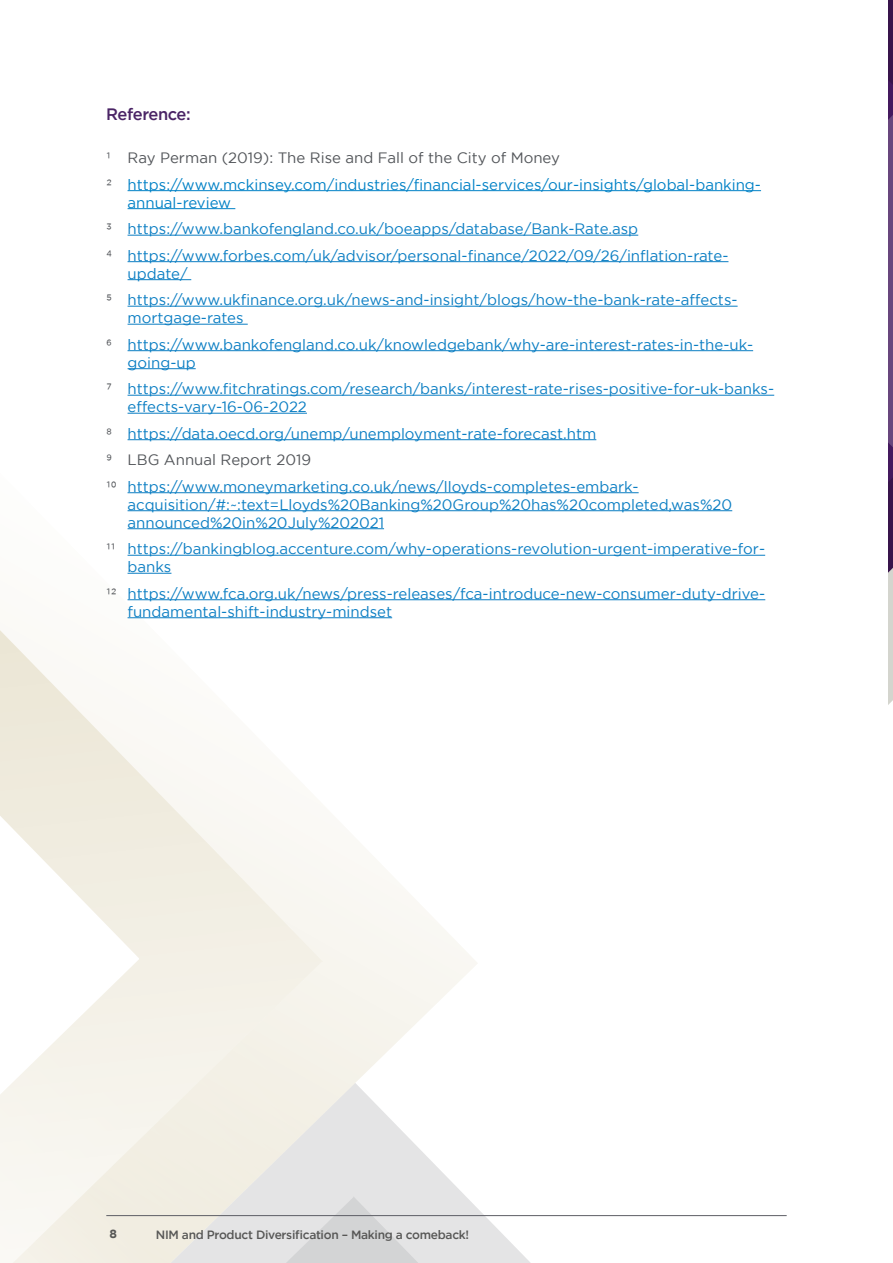
<style>
.page{position:relative;width:893px;height:1263px;background:#fff}
.page>*{position:absolute;margin:0;border:0;box-sizing:border-box;transform-origin:0 0}
.t1{font:500 16.5px "Gotham";letter-spacing:-.03em;color:#4a2465}
.t2{font:15px/26.5px "Gotham";color:#0b7ec3}
.t3{font:15px/26.5px "Gotham";color:#0081c6}
.t4{font:500 12px "Gotham";letter-spacing:-.025em;color:#575756}
.t5{font:700 12px "Gotham";color:#575756}
.s1{color:#53565a}
.s2{color:#0081c6}
</style>
<div class="page">
<svg style="left:333px;top:351px;width:156px;height:721px"></svg>
<svg style="left:333px;top:1072px;width:437px;height:145px"></svg>
<svg style="left:0;top:323px;width:333px;height:940px"></svg>
<svg style="left:19px;top:1186px;width:632px;height:77px"></svg>
<hr style="left:128px;top:190px;width:633px;height:1px;background:#0081c6">
<hr style="left:128px;top:208px;width:107px;height:1px;background:#0081c6">
<hr style="left:128px;top:235px;width:510px;height:1px;background:#0b7ec3">
<hr style="left:128px;top:261px;width:600px;height:1px;background:#0b7ec3">
<hr style="left:128px;top:279px;width:63px;height:1px;background:#0b7ec3">
<hr style="left:128px;top:306px;width:610px;height:1px;background:#0b7ec3">
<hr style="left:128px;top:324px;width:120px;height:1px;background:#0b7ec3">
<hr style="left:128px;top:350px;width:625px;height:1px;background:#0b7ec3">
<hr style="left:128px;top:368px;width:68px;height:1px;background:#0b7ec3">
<hr style="left:128px;top:395px;width:646px;height:1px;background:#0b7ec3">
<hr style="left:128px;top:413px;width:179px;height:1px;background:#0b7ec3">
<hr style="left:128px;top:439px;width:468px;height:1px;background:#0b7ec3">
<hr style="left:128px;top:492px;width:511px;height:1px;background:#0b7ec3">
<hr style="left:128px;top:510px;width:604px;height:1px;background:#0b7ec3">
<hr style="left:128px;top:528px;width:256px;height:1px;background:#0b7ec3">
<hr style="left:128px;top:555px;width:637px;height:1px;background:#0b7ec3">
<hr style="left:128px;top:573px;width:43px;height:1px;background:#0b7ec3">
<hr style="left:128px;top:599px;width:637px;height:1px;background:#0b7ec3">
<hr style="left:128px;top:617px;width:264px;height:1px;background:#0b7ec3">
<hr style="left:106px;top:1215px;width:681px;height:1px;background:#5d5e65">
<svg style="left:888px;top:0;width:5px;height:705px;background:#6d507d"></svg>
<p class="t1" style="left:106px;top:103px;width:86px">Reference:</p>
<p class="t3" style="left:106px;top:144px;width:656px"><span class="s1">1 Ray Perman (2019): The Rise and Fall of the City of Money<br>2</span> https://www.mckinsey.com/industries/financial-services/our-insights/global-banking-</p>
<p class="t2" style="left:106px;top:189px;width:624px;text-indent:21px"><span class="s2">annual-review<br></span><span class="s1">3</span> https://www.bankofengland.co.uk/boeapps/database/Bank-Rate.asp<br><span class="s1">4</span> https://www.forbes.com/uk/advisor/personal-finance/2022/09/26/inflation-rate-</p>
<p class="t2" style="left:106px;top:260px;width:633px;text-indent:21px">update/<br><span class="s1">5</span> https://www.ukfinance.org.uk/news-and-insight/blogs/how-the-bank-rate-affects-</p>
<p class="t2" style="left:106px;top:304px;width:648px;text-indent:21px">mortgage-rates<br><span class="s1">6</span> https://www.bankofengland.co.uk/knowledgebank/why-are-interest-rates-in-the-uk-</p>
<p class="t2" style="left:106px;top:349px;width:669px;text-indent:21px">going-up<br><span class="s1">7</span> https://www.fitchratings.com/research/banks/interest-rate-rises-positive-for-uk-banks-</p>
<p class="t2" style="left:106px;top:393px;width:534px;text-indent:21px">effects-vary-16-06-2022<br><span class="s1">8</span> https://data.oecd.org/unemp/unemployment-rate-forecast.htm<br><span class="s1">9 LBG Annual Report 2019<br>10</span> https://www.moneymarketing.co.uk/news/lloyds-completes-embark-</p>
<p class="t2" style="left:128px;top:495px;width:606px;line-height:18px">acquisition/#:~:text=Lloyds%20Banking%20Group%20has%20completed,was%20 announced%20in%20July%202021</p>
<p class="t2" style="left:128px;top:539px;width:639px;line-height:18px;text-indent:-21px"><span class="s1">11</span> https://bankingblog.accenture.com/why-operations-revolution-urgent-imperative-for&shy;banks</p>
<p class="t2" style="left:128px;top:584px;width:639px;line-height:18px;text-indent:-21px"><span class="s1">12</span> https://www.fca.org.uk/news/press-releases/fca-introduce-new-consumer-duty-drive&shy;fundamental-shift-industry-mindset</p>
<p class="t5" style="left:110px;top:1226px;width:9px">8</p>
<p class="t4" style="left:156px;top:1227px;width:315px">NIM and Product Diversification – Making a comeback!</p>
</div>
